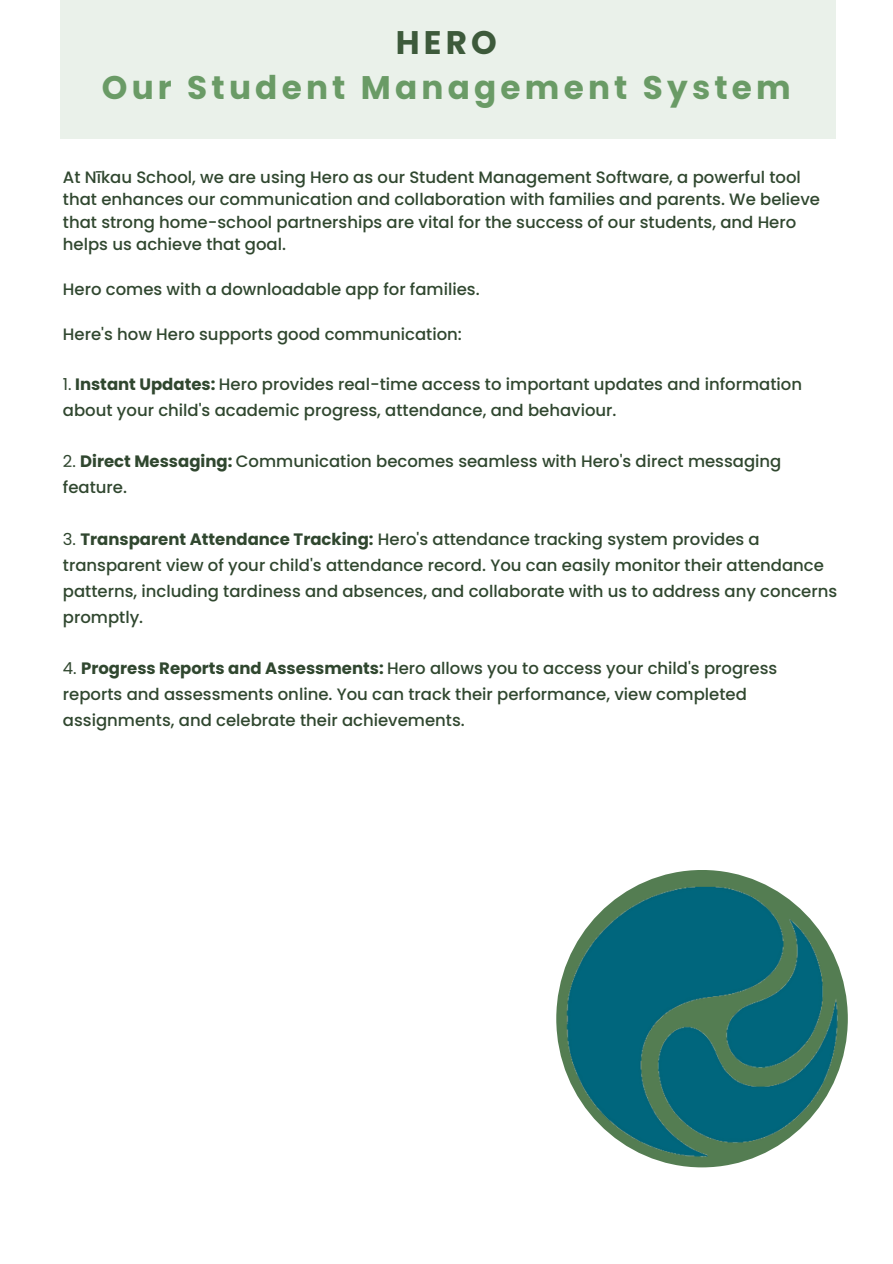
<style>
.page{position:relative;width:893px;height:1264px;background:#fff}
.page>*{position:absolute;margin:0;border:0;box-sizing:border-box;transform-origin:0 0}
.t1{font:700 32.7px "Poppins";letter-spacing:.13em;color:#6a9b66}
.t2{font:700 32.7px "Poppins";color:#3d5a3b}
.t3{font:500 16.5px/25.8px "Poppins";color:#30472f}
.s1{font-weight:400}
.s2{font-weight:700}
</style>
<div class="page">
<div style="left:61px;top:0;width:774px;height:139px;background:#eaf1ea"></div>
<img style="left:556px;top:870px;width:292px;height:298px">
<p class="t2" style="left:396px;top:20px;width:103px">HERO</p>
<p class="t1" style="left:102px;top:65px;width:690px">Our Student Management System</p>
<p class="t3" style="left:63px;top:166px;width:758px;line-height:22.5px">At Nīkau School, we are using Hero as our Student Management Software, a powerful tool that enhances our communication and collaboration with families and parents. We believe that strong home-school partnerships are vital for the success of our students, and Hero helps us achieve that goal.</p>
<p class="t3" style="left:63px;top:276px;width:418px">Hero comes with a downloadable app for families.</p>
<p class="t3" style="left:63px;top:321px;width:400px">Here's how Hero supports good communication:</p>
<p class="t3" style="left:63px;top:371px;width:740px"><span class="s1">1.</span> <span class="s2">Instant Updates:</span> Hero provides real-time access to important updates and information about your child's academic progress, attendance, and behaviour.</p>
<p class="t3" style="left:63px;top:448px;width:720px"><span class="s1">2.</span> <span class="s2">Direct Messaging:</span> Communication becomes seamless with Hero's direct messaging feature.</p>
<p class="t3" style="left:63px;top:526px;width:775px"><span class="s1">3.</span> <span class="s2">Transparent Attendance Tracking:</span> Hero's attendance tracking system provides a transparent view of your child's attendance record. You can easily monitor their attendance patterns, including tardiness and absences, and collaborate with us to address any concerns promptly.</p>
<p class="t3" style="left:63px;top:655px;width:716px"><span class="s1">4.</span> <span class="s2">Progress Reports and Assessments:</span> Hero allows you to access your child's progress reports and assessments online. You can track their performance, view completed assignments, and celebrate their achievements.</p>
</div>
